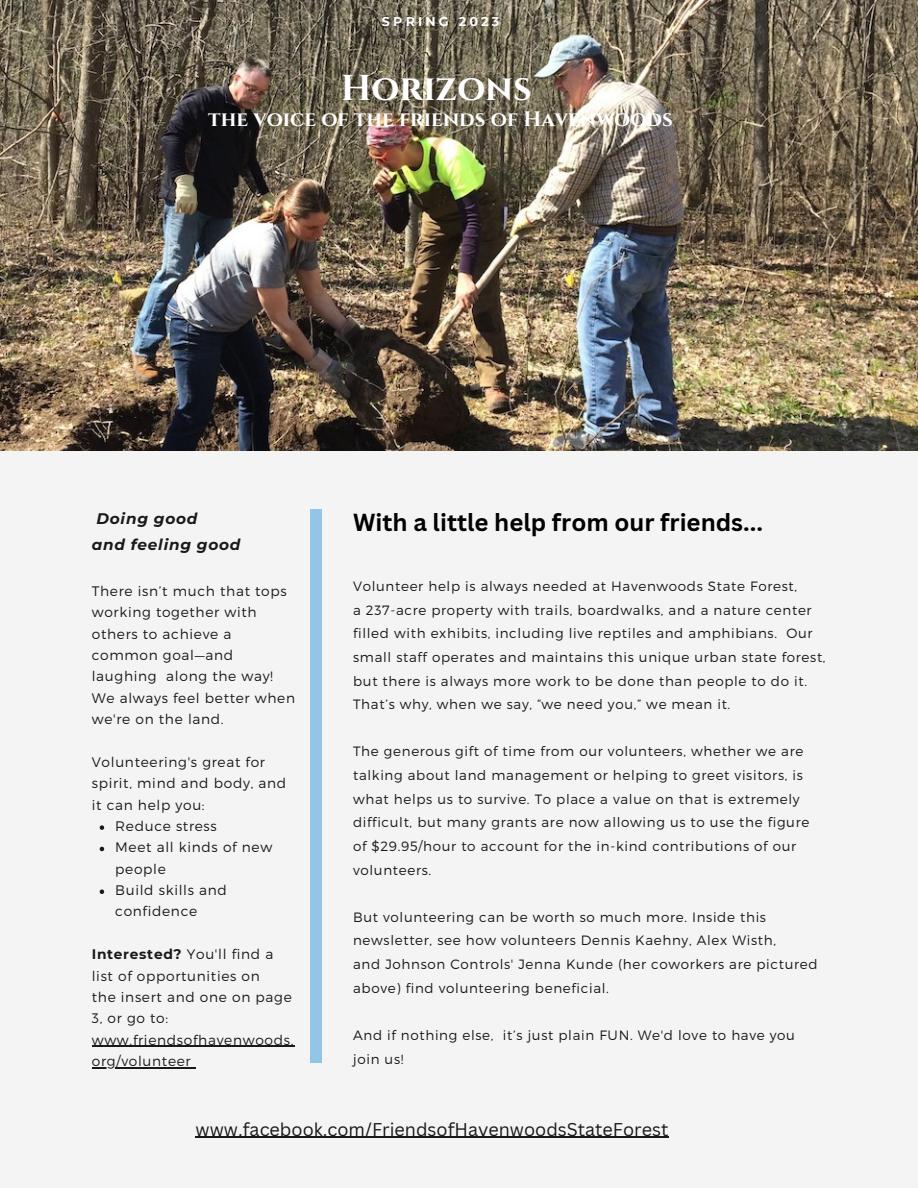
<style>
.page{position:relative;width:918px;height:1188px;background:#f4f4f4}
.page>*{position:absolute;margin:0;border:0;box-sizing:border-box;transform-origin:0 0}
.t1{font:700 35.85px "Cinzel";color:#fff}
.t2{font:700 24px "Canva Sans";color:#000}
.t3{font:700 20.85px "Cinzel";color:#fff}
.t4{font:18px "Canva Sans";color:#191919}
.t5{font:italic 700 15.3px/25.8px "Montserrat";letter-spacing:.05em;color:#191919}
.t6{font:300 13.8px/21.3px "Montserrat";letter-spacing:.05em;color:#191919}
.t7{font:300 13.5px/23.7px "Montserrat";letter-spacing:.05em;color:#191919}
.t8{font:700 12.75px "Montserrat";letter-spacing:.25em;color:#fff}
.s1{font-weight:700}
</style>
<div class="page">
<div style="left:310px;top:509px;width:12px;height:553px;background:#92c5e8"></div>
<img style="left:0;top:0;width:918px;height:451px">
<svg style="left:100px;top:825px;width:4px;height:5px"></svg>
<svg style="left:100px;top:847px;width:4px;height:4px"></svg>
<svg style="left:100px;top:889px;width:4px;height:5px"></svg>
<hr style="left:92px;top:1046px;width:202px;height:1px;background:#191919">
<hr style="left:92px;top:1067px;width:99px;height:1px;background:#191919">
<hr style="left:196px;top:1137px;width:473px;height:1px;background:#191919">
<p class="t8" style="left:382px;top:14px;width:119px">SPRING 2023</p>
<h1 class="t1" style="left:341px;top:65px;width:192px">Horizons</h1>
<h3 class="t3" style="left:208px;top:106px;width:466px">the voice of the friends of Havenwoods</h3>
<p class="t5" style="left:92px;top:505px;width:150px;text-indent:5px">Doing good<br>and feeling good</p>
<p class="t6" style="left:92px;top:580px;width:205px">There isn’t much that tops working together with others to achieve a common goal—and laughing along the way!<br>We always feel better when we're on the land.</p>
<p class="t6" style="left:92px;top:751px;width:196px">Volunteering's great for spirit, mind and body, and it can help you:</p>
<p class="t6" style="left:115px;top:815px;width:159px">Reduce stress<br>Meet all kinds of new people<br>Build skills and confidence</p>
<p class="t6" style="left:92px;top:943px;width:203px"><span class="s1">Interested?</span> You'll find a list of opportunities on<br>the insert and one on page<br>3, or go to: www.friendsofhavenwoods. org/volunteer</p>
<h2 class="t2" style="left:353px;top:506px;width:411px">With a little help from our friends...</h2>
<p class="t7" style="left:353px;top:574px;width:474px">Volunteer help is always needed at Havenwoods State Forest,<br>a 237-acre property with trails, boardwalks, and a nature center filled with exhibits, including live reptiles and amphibians. Our small staff operates and maintains this unique urban state forest, but there is always more work to be done than people to do it.<br>That’s why, when we say, “we need you,” we mean it.</p>
<p class="t7" style="left:353px;top:739px;width:458px">The generous gift of time from our volunteers, whether we are talking about land management or helping to greet visitors, is what helps us to survive. To place a value on that is extremely difficult, but many grants are now allowing us to use the figure of $29.95/hour to account for the in-kind contributions of our volunteers.</p>
<p class="t7" style="left:353px;top:905px;width:466px">But volunteering can be worth so much more. Inside this newsletter, see how volunteers Dennis Kaehny, Alex Wisth,<br>and Johnson Controls' Jenna Kunde (her coworkers are pictured above) find volunteering beneficial.</p>
<p class="t7" style="left:353px;top:1023px;width:443px">And if nothing else, it’s just plain FUN. We'd love to have you join us!</p>
<h3 class="t4" style="left:196px;top:1117px;width:474px">www.facebook.com/FriendsofHavenwoodsStateForest</h3>
</div>
